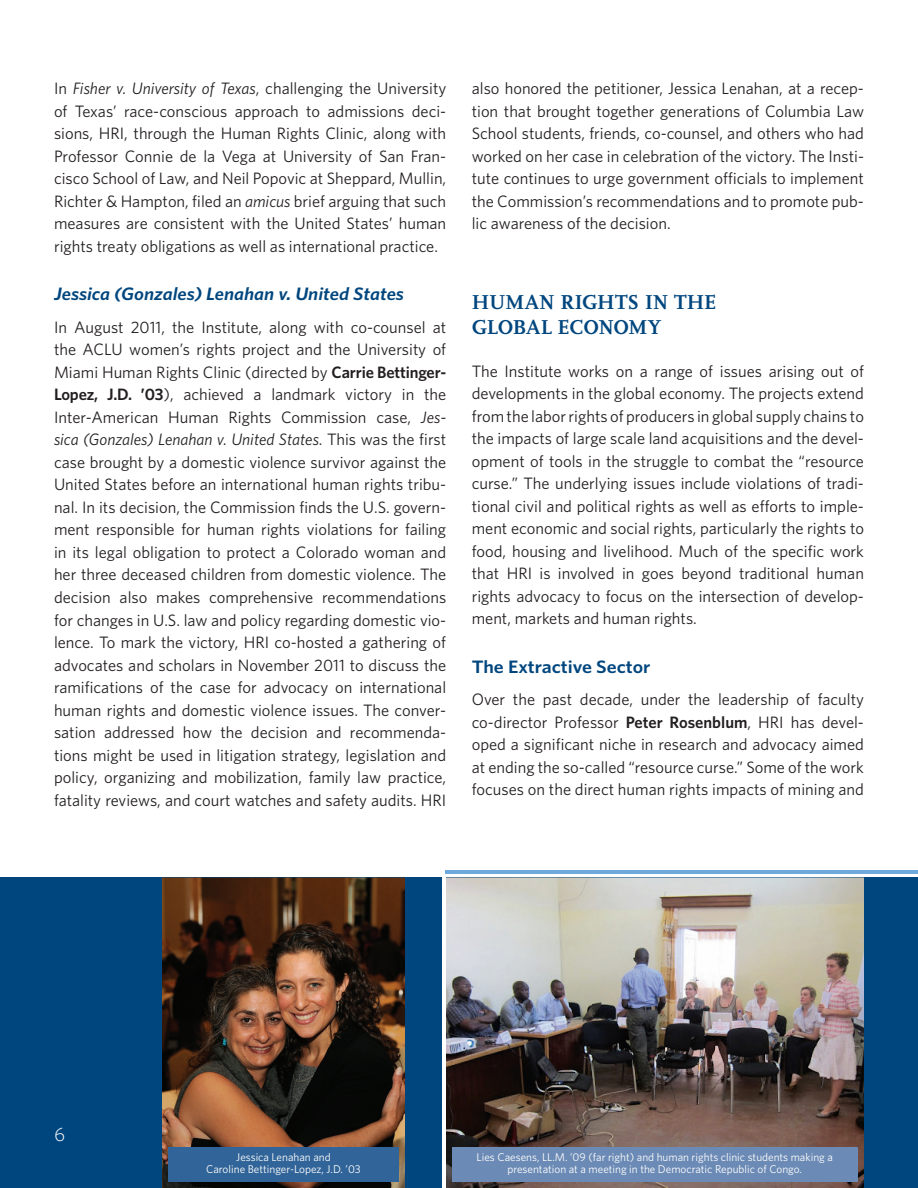
<style>
.page{position:relative;width:918px;height:1188px;background:#fff}
.page>*{position:absolute;margin:0;border:0;box-sizing:border-box;transform-origin:0 0}
.t1{font:700 21px/25.3px "Scala";letter-spacing:-.01em;color:#00467e}
.t2{font:300 19.5px "Whitney";color:#fff}
.t3{font:italic 600 18px "Whitney";color:#00467e;scale:1.1 1}
.t4{font:600 18px "Whitney";color:#00467e;scale:1.1 1}
.t5{font:16.5px/22.5px "Whitney";color:#231f20;text-align:justify}
.t6{font:11.25px/12px "Whitney";color:#fff;text-align:center}
.s1{font-style:italic}
.s2{font-weight:600}
</style>
<div class="page">
<div style="left:0;top:878px;width:918px;height:310px;background:#00467e"></div>
<img style="left:446px;top:878px;width:418px;height:310px">
<hr style="left:442px;top:878px;width:4px;height:310px;background:#fff">
<hr style="left:446px;top:871px;width:472px;height:3px;background:#6ea9db">
<img style="left:162px;top:878px;width:243px;height:310px">
<div style="left:452px;top:1148px;width:405px;height:33px;background:#6b8ab5"></div>
<div style="left:169px;top:1148px;width:229px;height:33px;background:#316498"></div>
<p class="t5" style="left:54px;top:77px;width:394px">In <span class="s1">Fisher v. University of Texas</span>, challenging the University of Texas’ race-conscious approach to admissions deci&shy;sions, HRI, through the Human Rights Clinic, along with Professor Connie de la Vega at University of San Fran&shy;cisco School of Law, and Neil Popovic at Sheppard, Mullin, Richter &amp; Hampton, filed an <span class="s1">amicus</span> brief arguing that such measures are consistent with the United States’ human rights treaty obligations as well as international practice .</p>
<p class="t3" style="left:54px;top:282px;width:320px">Jessica (Gonzales) Lenahan v. United States</p>
<p class="t5" style="left:54px;top:316px;width:394px">In August 2011, the Institute, along with co-counsel at the ACLU women’s rights project and the University of Miami Human Rights Clinic (directed by <span class="s2">Carrie Bettinger-Lopez, J.D. ’03</span>), achieved a landmark victory in the Inter-American Human Rights Commission case, <span class="s1">Jes&shy;sica (Gonzales) Lenahan v. United States</span> . This was the first case brought by a domestic violence survivor against the United States before an international human rights tribu&shy;nal . In its decision, the Commission finds the U .S . govern&shy;ment responsible for human rights violations for failing in its legal obligation to protect a Colorado woman and her three deceased children from domestic violence . The decision also makes comprehensive recommendations for changes in U .S . law and policy regarding domestic vio&shy;lence . To mark the victory, HRI co-hosted a gathering of advocates and scholars in November 2011 to discuss the ramifications of the case for advocacy on international human rights and domestic violence issues . The conver&shy;sation addressed how the decision and recommenda&shy;tions might be used in litigation strategy, legislation and policy, organizing and mobilization, family law practice, fatality reviews, and court watches and safety audits . HRI</p>
<p class="t5" style="left:472px;top:77px;width:394px">also honored the petitioner, Jessica Lenahan, at a recep&shy;tion that brought together generations of Columbia Law School students, friends, co-counsel, and others who had worked on her case in celebration of the victory . The Insti&shy;tute continues to urge government officials to implement the Commission’s recommendations and to promote pub&shy;lic awareness of the decision .</p>
<p class="t1" style="left:472px;top:289px;width:246px">HUMAN RIGHTS IN THE<br>GLOBAL ECONOMY</p>
<p class="t5" style="left:472px;top:359px;width:394px">The Institute works on a range of issues arising out of developments in the global economy . The projects extend from the labor rights of producers in global supply chains to the impacts of large scale land acquisitions and the devel&shy;opment of tools in the struggle to combat the “resource curse .” The underlying issues include violations of tradi&shy;tional civil and political rights as well as efforts to imple&shy;ment economic and social rights, particularly the rights to food, housing and livelihood . Much of the specific work that HRI is involved in goes beyond traditional human rights advocacy to focus on the intersection of develop&shy;ment, markets and human rights .</p>
<p class="t4" style="left:472px;top:654px;width:164px">The Extractive Sector</p>
<p class="t5" style="left:472px;top:688px;width:394px">Over the past decade, under the leadership of faculty co-director Professor <span class="s2">Peter Rosenblum</span>, HRI has devel&shy;oped a significant niche in research and advocacy aimed at ending the so-called “resource curse .” Some of the work focuses on the direct human rights impacts of mining and</p>
<p class="t2" style="left:54px;top:1121px;width:13px">6</p>
<p class="t6" style="left:206px;top:1151px;width:156px">Jessica Lenahan and<br>Caroline Bettinger-Lopez, J .D . ’03</p>
<p class="t6" style="left:477px;top:1151px;width:358px">Lies Caesens, LL .M . ’09 (far right) and human rights clinic students making a presentation at a meeting in the Democratic Republic of Congo .</p>
</div>
